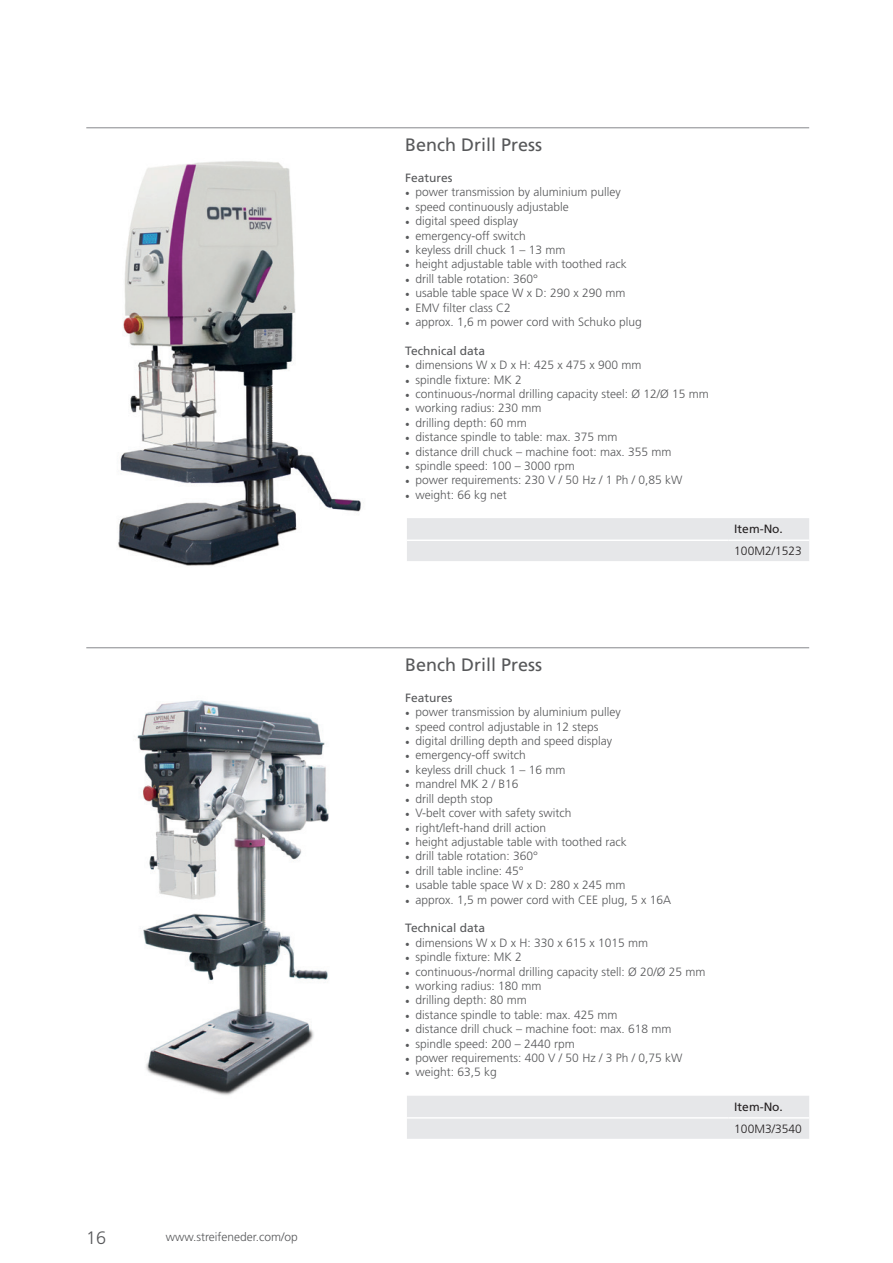
<style>
.page{position:relative;width:893px;height:1263px;background:#fff}
.page>*{position:absolute;margin:0;border:0;box-sizing:border-box;transform-origin:0 0}
.t1{font:18px "Frutiger LT";color:#57585a}
.t2{font:300 18px "Frutiger LT";color:#57585a}
.t3{font:300 12px "Frutiger LT";color:#57585a}
.t4{font:12px "Frutiger LT";color:#57585a}
.t5{font:300 12px "Frutiger LT";color:#231f20}
.t6{font:12px "Frutiger LT";color:#231f20}
.s1{font-family:"Minion Pro";font-weight:400}
</style>
<div class="page">
<div style="left:407px;top:518px;width:402px;height:43px;background:#e6e7e9"></div>
<hr style="left:407px;top:539px;width:321px;height:2px;background:#fff">
<hr style="left:728px;top:539px;width:81px;height:2px;background:#fff">
<hr style="left:86px;top:127px;width:723px;height:1px;background:#939598">
<img style="left:118px;top:161px;width:243px;height:405px">
<div style="left:407px;top:1096px;width:402px;height:43px;background:#e6e7e9"></div>
<hr style="left:407px;top:1117px;width:321px;height:1px;background:#fff">
<hr style="left:728px;top:1117px;width:81px;height:1px;background:#fff">
<hr style="left:86px;top:647px;width:723px;height:1px;background:#939598">
<img style="left:137px;top:700px;width:192px;height:395px">
<h1 class="t2" style="left:86px;top:1227px;width:22px">16</h1>
<p class="t3" style="left:166px;top:1230px;width:134px">www.streifeneder.com/op</p>
<h1 class="t1" style="left:405px;top:134px;width:139px">Bench Drill Press</h1>
<p class="t4" style="left:405px;top:171px;width:49px">Features</p>
<p class="t3" style="left:405px;top:185px;width:217px"><span class="s1">•</span> power transmission by aluminium pulley</p>
<p class="t3" style="left:405px;top:200px;width:165px"><span class="s1">•</span> speed continuously adjustable</p>
<p class="t3" style="left:405px;top:214px;width:114px"><span class="s1">•</span> digital speed display</p>
<p class="t3" style="left:405px;top:229px;width:122px"><span class="s1">•</span> emergency-off switch</p>
<p class="t3" style="left:405px;top:243px;width:162px"><span class="s1">•</span> keyless drill chuck 1 – 13 mm</p>
<p class="t3" style="left:405px;top:257px;width:223px"><span class="s1">•</span> height adjustable table with toothed rack</p>
<p class="t3" style="left:405px;top:272px;width:134px"><span class="s1">•</span> drill table rotation: 360°</p>
<p class="t3" style="left:405px;top:286px;width:222px"><span class="s1">•</span> usable table space W x D: 290 x 290 mm</p>
<p class="t3" style="left:405px;top:301px;width:107px"><span class="s1">•</span> EMV filter class C2</p>
<p class="t3" style="left:405px;top:315px;width:238px"><span class="s1">•</span> approx. 1,6 m power cord with Schuko plug</p>
<p class="t4" style="left:405px;top:343px;width:81px">Technical data</p>
<p class="t3" style="left:405px;top:358px;width:238px"><span class="s1">•</span> dimensions W x D x H: 425 x 475 x 900 mm</p>
<p class="t3" style="left:405px;top:373px;width:118px"><span class="s1">•</span> spindle fixture: MK 2</p>
<p class="t3" style="left:405px;top:387px;width:305px"><span class="s1">•</span> continuous-/normal drilling capacity steel: Ø 12/Ø 15 mm</p>
<p class="t3" style="left:405px;top:401px;width:138px"><span class="s1">•</span> working radius: 230 mm</p>
<p class="t3" style="left:405px;top:416px;width:123px"><span class="s1">•</span> drilling depth: 60 mm</p>
<p class="t3" style="left:405px;top:430px;width:214px"><span class="s1">•</span> distance spindle to table: max. 375 mm</p>
<p class="t3" style="left:405px;top:445px;width:268px"><span class="s1">•</span> distance drill chuck – machine foot: max. 355 mm</p>
<p class="t3" style="left:405px;top:459px;width:171px"><span class="s1">•</span> spindle speed: 100 – 3000 rpm</p>
<p class="t3" style="left:405px;top:473px;width:279px"><span class="s1">•</span> power requirements: 230 V / 50 Hz / 1 Ph / 0,85 kW</p>
<p class="t3" style="left:405px;top:488px;width:103px"><span class="s1">•</span> weight: 66 kg net</p>
<p class="t6" style="left:734px;top:522px;width:50px">Item-No.</p>
<p class="t5" style="left:734px;top:544px;width:69px">100M2/1523</p>
<h1 class="t1" style="left:405px;top:654px;width:139px">Bench Drill Press</h1>
<p class="t4" style="left:405px;top:691px;width:49px">Features</p>
<p class="t3" style="left:405px;top:705px;width:217px"><span class="s1">•</span> power transmission by aluminium pulley</p>
<p class="t3" style="left:405px;top:720px;width:195px"><span class="s1">•</span> speed control adjustable in 12 steps</p>
<p class="t3" style="left:405px;top:734px;width:208px"><span class="s1">•</span> digital drilling depth and speed display</p>
<p class="t3" style="left:405px;top:748px;width:122px"><span class="s1">•</span> emergency-off switch</p>
<p class="t3" style="left:405px;top:763px;width:162px"><span class="s1">•</span> keyless drill chuck 1 – 16 mm</p>
<p class="t3" style="left:405px;top:777px;width:115px"><span class="s1">•</span> mandrel MK 2 / B16</p>
<p class="t3" style="left:405px;top:792px;width:89px"><span class="s1">•</span> drill depth stop</p>
<p class="t3" style="left:405px;top:806px;width:168px"><span class="s1">•</span> V-belt cover with safety switch</p>
<p class="t3" style="left:405px;top:820px;width:142px"><span class="s1">•</span> right/left-hand drill action</p>
<p class="t3" style="left:405px;top:835px;width:223px"><span class="s1">•</span> height adjustable table with toothed rack</p>
<p class="t3" style="left:405px;top:849px;width:134px"><span class="s1">•</span> drill table rotation: 360°</p>
<p class="t3" style="left:405px;top:864px;width:120px"><span class="s1">•</span> drill table incline: 45°</p>
<p class="t3" style="left:405px;top:878px;width:222px"><span class="s1">•</span> usable table space W x D: 280 x 245 mm</p>
<p class="t3" style="left:405px;top:892px;width:267px"><span class="s1">•</span> approx. 1,5 m power cord with CEE plug, 5 x 16A</p>
<p class="t4" style="left:405px;top:921px;width:81px">Technical data</p>
<p class="t3" style="left:405px;top:936px;width:244px"><span class="s1">•</span> dimensions W x D x H: 330 x 615 x 1015 mm</p>
<p class="t3" style="left:405px;top:950px;width:118px"><span class="s1">•</span> spindle fixture: MK 2</p>
<p class="t3" style="left:405px;top:964px;width:302px"><span class="s1">•</span> continuous-/normal drilling capacity stell: Ø 20/Ø 25 mm</p>
<p class="t3" style="left:405px;top:979px;width:138px"><span class="s1">•</span> working radius: 180 mm</p>
<p class="t3" style="left:405px;top:993px;width:123px"><span class="s1">•</span> drilling depth: 80 mm</p>
<p class="t3" style="left:405px;top:1008px;width:214px"><span class="s1">•</span> distance spindle to table: max. 425 mm</p>
<p class="t3" style="left:405px;top:1022px;width:268px"><span class="s1">•</span> distance drill chuck – machine foot: max. 618 mm</p>
<p class="t3" style="left:405px;top:1036px;width:171px"><span class="s1">•</span> spindle speed: 200 – 2440 rpm</p>
<p class="t3" style="left:405px;top:1051px;width:279px"><span class="s1">•</span> power requirements: 400 V / 50 Hz / 3 Ph / 0,75 kW</p>
<p class="t3" style="left:405px;top:1065px;width:93px"><span class="s1">•</span> weight: 63,5 kg</p>
<p class="t6" style="left:734px;top:1099px;width:50px">Item-No.</p>
<p class="t5" style="left:734px;top:1122px;width:69px">100M3/3540</p>
</div>
